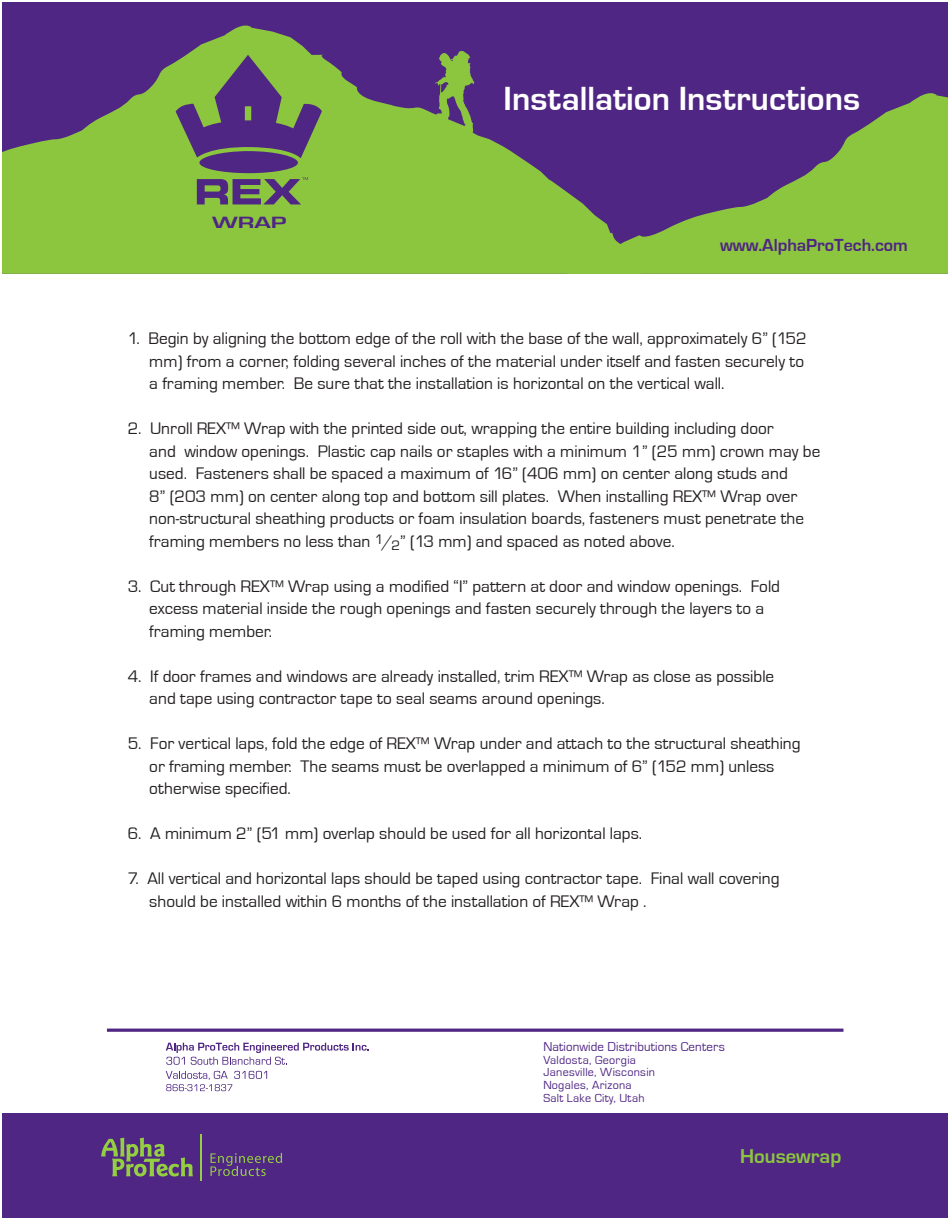
<style>
.page{position:relative;width:950px;height:1220px;background:#fff}
.page>*{position:absolute;margin:0;border:0;box-sizing:border-box;transform-origin:0 0}
.t1{font:700 34.5px "Eurostile";color:#fff}
.t2{font:700 20.55px "Eurostile";color:#8cc63f}
.t3{font:700 18px "Eurostile";color:#4f2683}
.t4{font:17.25px/22.5px "Eurostile";color:#231f20}
.t5{font:700 16.8px "Eurostile";color:#4f2683;scale:1.54 1}
.t6{font:13.2px "Eurostile";letter-spacing:.01em;color:#4f2683}
.t7{font:12px/12.6px "Eurostile";letter-spacing:.025em;color:#4f2683}
</style>
<div class="page">
<div style="left:2px;top:1113px;width:945px;height:104px;background:#4f2683"></div>
<div style="left:2px;top:2px;width:945px;height:271px;background:#4f2683"></div>
<svg style="left:2px;top:25px;width:565px;height:249px;fill:#8cc63f"></svg>
<svg style="left:567px;top:93px;width:380px;height:181px;fill:#8cc63f"></svg>
<hr style="left:107px;top:1028px;width:736px;height:3px;background:#4f2683">
<svg style="left:166px;top:1042px;width:203px;height:22px"></svg>
<svg style="left:166px;top:1070px;width:101px;height:21px"></svg>
<svg style="left:176px;top:55px;width:146px;height:149px"></svg>
<svg style="left:101px;top:1137px;width:92px;height:39px"></svg>
<svg style="left:210px;top:1152px;width:72px;height:24px"></svg>
<hr style="left:200px;top:1134px;width:2px;height:46px;background:#94cf41">
<p class="t5" style="left:212px;top:214px;width:50px">WRAP</p>
<h1 class="t1" style="left:504px;top:80px;width:358px">Installation Instructions</h1>
<p class="t3" style="left:720px;top:235px;width:189px">www.AlphaProTech.com</p>
<p class="t4" style="left:149px;top:328px;width:659px;text-indent:-22px">1. Begin by aligning the bottom edge of the roll with the base of the wall, approximately 6” (152 mm) from a corner, folding several inches of the material under itself and fasten securely to a framing member. Be sure that the installation is horizontal on the vertical wall.</p>
<p class="t4" style="left:149px;top:418px;width:672px;text-indent:-22px">2. Unroll REX™ Wrap with the printed side out, wrapping the entire building including door<br>and window openings. Plastic cap nails or staples with a minimum 1” (25 mm) crown may be used. Fasteners shall be spaced a maximum of 16” (406 mm) on center along studs and<br>8” (203 mm) on center along top and bottom sill plates. When installing REX™ Wrap over non-structural sheathing products or foam insulation boards, fasteners must penetrate the framing members no less than <sup>1</sup>/<sub>2</sub>” (13 mm) and spaced as noted above.</p>
<p class="t4" style="left:149px;top:575px;width:632px;text-indent:-22px">3. Cut through REX™ Wrap using a modified “I” pattern at door and window openings. Fold excess material inside the rough openings and fasten securely through the layers to a framing member.</p>
<p class="t4" style="left:149px;top:665px;width:626px;text-indent:-22px">4. If door frames and windows are already installed, trim REX™ Wrap as close as possible and tape using contractor tape to seal seams around openings.</p>
<p class="t4" style="left:149px;top:733px;width:653px;text-indent:-22px">5. For vertical laps, fold the edge of REX™ Wrap under and attach to the structural sheathing or framing member. The seams must be overlapped a minimum of 6” (152 mm) unless otherwise specified.</p>
<p class="t4" style="left:128px;top:823px;width:516px">6. A minimum 2” (51 mm) overlap should be used for all horizontal laps.</p>
<p class="t4" style="left:149px;top:868px;width:632px;text-indent:-22px">7. All vertical and horizontal laps should be taped using contractor tape. Final wall covering should be installed within 6 months of the installation of REX™ Wrap .</p>
<p class="t6" style="left:543px;top:1039px;width:183px">Nationwide Distributions Centers</p>
<p class="t7" style="left:543px;top:1053px;width:113px">Valdosta, Georgia<br>Janesville, Wisconsin<br>Nogales, Arizona<br>Salt Lake City, Utah</p>
<p class="t2" style="left:740px;top:1144px;width:103px">Housewrap</p>
</div>
